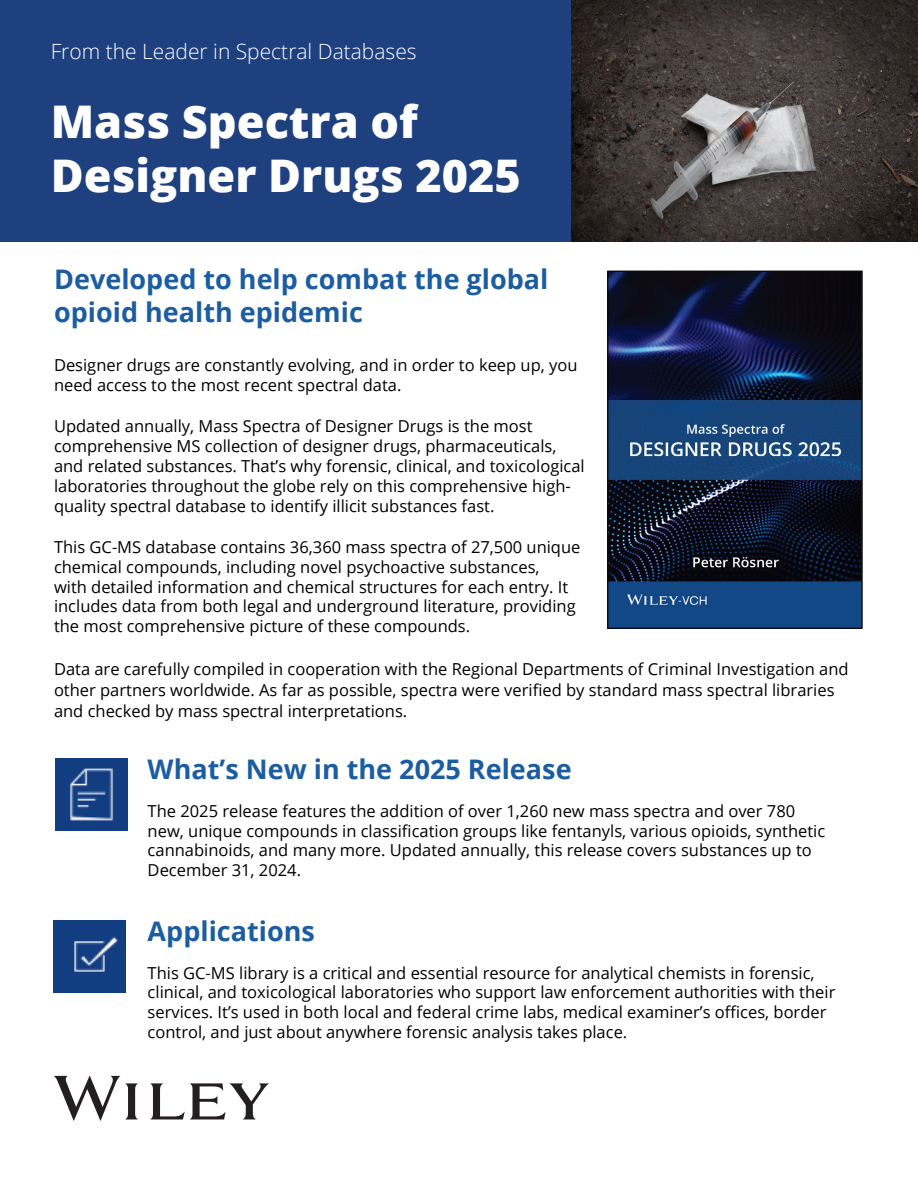
<style>
.page{position:relative;width:918px;height:1188px;background:#fff}
.page>*{position:absolute;margin:0;border:0;box-sizing:border-box;transform-origin:0 0}
.t1{font:800 45px "Open Sans";color:#fff}
.t2{font:700 27px/32.4px "Open Sans";color:#1c5da2}
.t3{font:300 21px "Open Sans";color:#fff}
.t4{font:16.5px/19.8px "Open Sans";color:#000}
</style>
<div class="page">
<div style="left:0;top:0;width:571px;height:241px;background:#1f407f"></div>
<img style="left:610px;top:273px;width:251px;height:354px">
<div style="left:608px;top:271px;width:255px;height:358px;border:1px solid #000"></div>
<svg style="left:54px;top:1076px;width:215px;height:45px"></svg>
<img style="left:55px;top:758px;width:72px;height:72px">
<img style="left:571px;top:0;width:347px;height:241px">
<img style="left:54px;top:920px;width:72px;height:72px">
<p class="t3" style="left:51px;top:37px;width:367px">From the Leader in Spectral Databases</p>
<p class="t1" style="left:51px;top:88px;width:368px">Mass Spectra of</p>
<p class="t1" style="left:51px;top:142px;width:472px">Designer Drugs 2025</p>
<p class="t2" style="left:54px;top:263px;width:496px">Developed to help combat the global opioid health epidemic</p>
<p class="t4" style="left:54px;top:355px;width:525px">Designer drugs are constantly evolving, and in order to keep up, you need access to the most recent spectral data.</p>
<p class="t4" style="left:54px;top:416px;width:532px">Updated annually, Mass Spectra of Designer Drugs is the most comprehensive MS collection of designer drugs, pharmaceuticals, and related substances. That’s why forensic, clinical, and toxicological laboratories throughout the globe rely on this comprehensive high&shy;quality spectral database to identify illicit substances fast.</p>
<p class="t4" style="left:54px;top:537px;width:528px">This GC-MS database contains 36,360 mass spectra of 27,500 unique chemical compounds, including novel psychoactive substances,<br>with detailed information and chemical structures for each entry. It includes data from both legal and underground literature, providing the most comprehensive picture of these compounds.</p>
<p class="t4" style="left:54px;top:658px;width:796px;line-height:21px">Data are carefully compiled in cooperation with the Regional Departments of Criminal Investigation and other partners worldwide. As far as possible, spectra were verified by standard mass spectral libraries and checked by mass spectral interpretations.</p>
<p class="t2" style="left:148px;top:752px;width:425px">What’s New in the 2025 Release</p>
<p class="t4" style="left:148px;top:801px;width:679px">The 2025 release features the addition of over 1,260 new mass spectra and over 780 new, unique compounds in classification groups like fentanyls, various opioids, synthetic cannabinoids, and many more. Updated annually, this release covers substances up to December 31, 2024.</p>
<p class="t2" style="left:148px;top:914px;width:169px">Applications</p>
<p class="t4" style="left:148px;top:962px;width:689px">This GC-MS library is a critical and essential resource for analytical chemists in forensic, clinical, and toxicological laboratories who support law enforcement authorities with their services. It’s used in both local and federal crime labs, medical examiner’s offices, border control, and just about anywhere forensic analysis takes place.</p>
</div>
